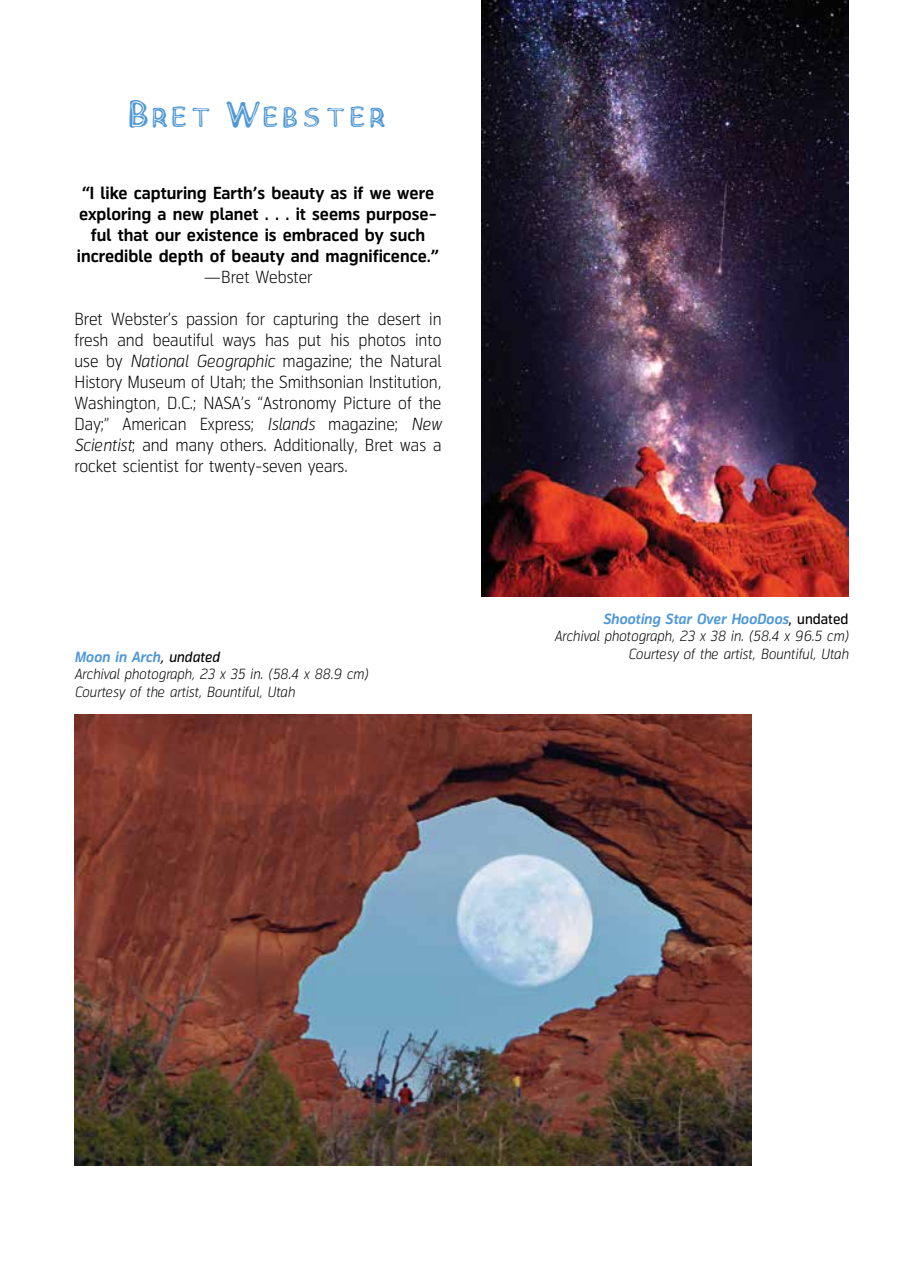
<style>
.page{position:relative;width:923px;height:1265px;background:#fff}
.page>*{position:absolute;margin:0;border:0;box-sizing:border-box;transform-origin:0 0}
.t1{font:45.5px "Children";color:#4f98d6}
.t2{font:300 16.62px/21px "Klartext";color:#000;text-align:justify}
.t3{font:700 16.62px/21px "Klartext";color:#000;text-align:center}
.t4{font:italic 300 14px/17.5px "Klartext";color:#000;text-align:right}
.t5{font:italic 700 14px "Klartext";color:#4f98d6}
.s1{font-style:italic}
.s2{font-weight:700;color:#4f98d6}
.s3{font-weight:400;font-style:normal}
.s4{font-weight:400;color:#000}
</style>
<div class="page">
<img style="left:74px;top:714px;width:678px;height:452px">
<img style="left:482px;top:0;width:366px;height:596px">
<h1 class="t1" style="left:128px;top:89px;width:261px">Bret Webster</h1>
<p class="t3" style="left:77px;top:183px;width:364px">“I like capturing Earth’s beauty as if we were exploring a new planet . . . it seems purpose&shy;ful that our existence is embraced by such incredible depth of beauty and magnificence.”</p>
<p class="t2" style="left:204px;top:267px;width:110px">—Bret Webster</p>
<p class="t2" style="left:74px;top:309px;width:368px">Bret Webster’s passion for capturing the desert in fresh and beautiful ways has put his photos into use by <span class="s1">National Geographic</span> magazine; the Natural History Museum of Utah; the Smithsonian Institution, Washington, D.C.; NASA’s “Astronomy Picture of the Day;” American Express; <span class="s1">Islands</span> magazine; <span class="s1">New Scientist</span>; and many others. Additionally, Bret was a rocket scientist for twenty-seven years.</p>
<p class="t4" style="left:554px;top:610px;width:296px"><span class="s2">Shooting Star Over HooDoos</span><span class="s3">, undated<br></span>Archival photograph, 23 x 38 in. (58.4 x 96.5 cm)</p>
<p class="t5" style="left:74px;top:648px;width:147px">Moon in Arch<span class="s4">, undated</span></p>
<p class="t4" style="left:628px;top:645px;width:222px">Courtesy of the artist, Bountiful, Utah</p>
<p class="t4" style="left:74px;top:666px;width:295px;text-align:left">Archival photograph, 23 x 35 in. (58.4 x 88.9 cm)<br>Courtesy of the artist, Bountiful, Utah</p>
</div>
